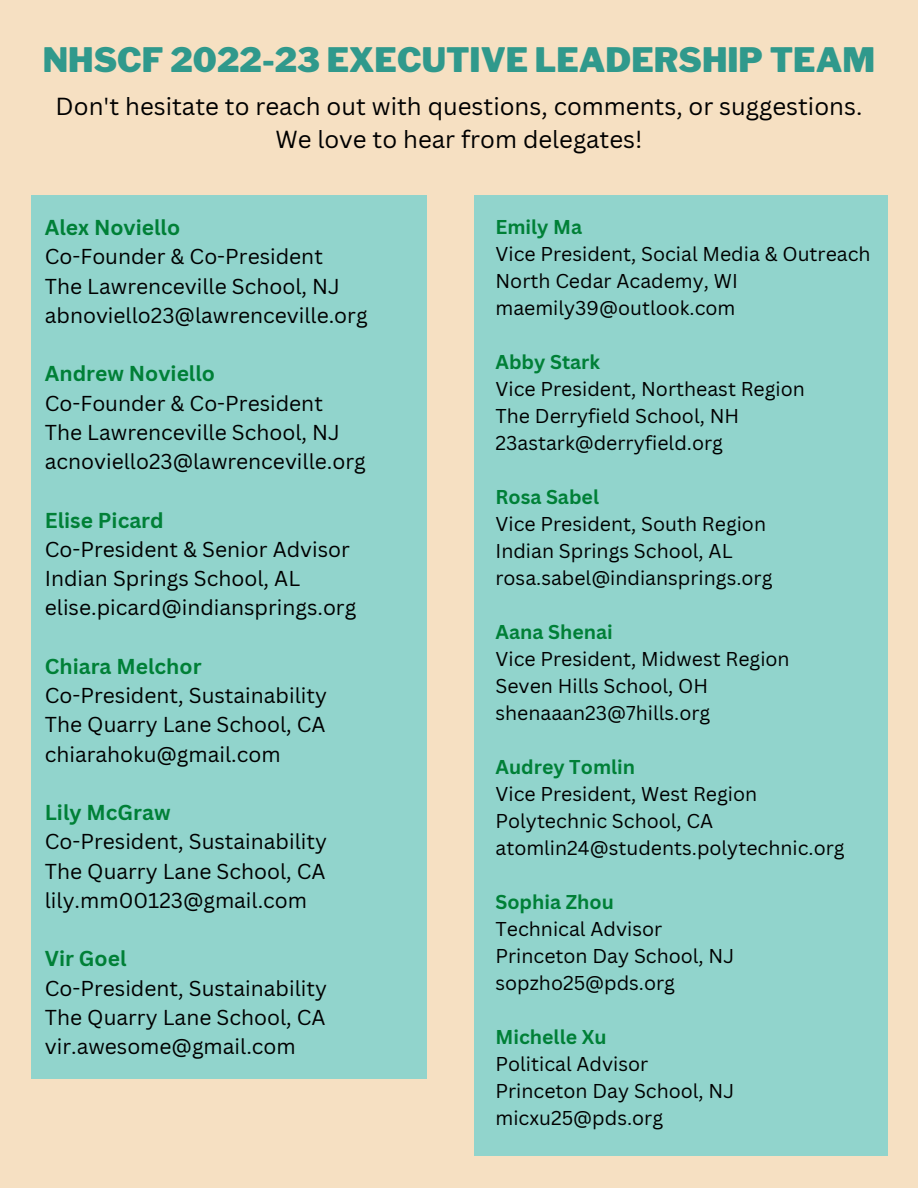
<style>
.page{position:relative;width:918px;height:1188px;background:#f6e0c2}
.page>*{position:absolute;margin:0;border:0;box-sizing:border-box;transform-origin:0 0}
.t1{font:900 33.45px "Libre Franklin";color:#30998c}
.t2{font:24px/32.7px "Canva Sans";color:#000;text-align:center}
.t3{font:21px/29.2px "Canva Sans";color:#000}
.t4{font:700 21px "Canva Sans";color:#008037}
.t5{font:19.5px/27px "Canva Sans";color:#000}
.t6{font:700 19.5px "Canva Sans";color:#008037}
</style>
<div class="page">
<div style="left:31px;top:196px;width:396px;height:883px;background:#91d4cc"></div>
<div style="left:474px;top:196px;width:414px;height:960px;background:#91d4cc"></div>
<h1 class="t1" style="left:43px;top:40px;width:834px">NHSCF 2022-23 EXECUTIVE LEADERSHIP TEAM</h1>
<p class="t2" style="left:56px;top:90px;width:808px">Don't hesitate to reach out with questions, comments, or suggestions.<br>We love to hear from delegates!</p>
<p class="t4" style="left:45px;top:213px;width:137px">Alex Noviello</p>
<p class="t3" style="left:45px;top:242px;width:324px">Co-Founder &amp; Co-President<br>The Lawrenceville School, NJ abnoviello23@lawrenceville.org</p>
<p class="t4" style="left:45px;top:359px;width:172px">Andrew Noviello</p>
<p class="t3" style="left:45px;top:388px;width:322px">Co-Founder &amp; Co-President<br>The Lawrenceville School, NJ acnoviello23@lawrenceville.org</p>
<p class="t4" style="left:45px;top:505px;width:120px">Elise Picard</p>
<p class="t3" style="left:45px;top:534px;width:313px">Co-President &amp; Senior Advisor<br>Indian Springs School, AL elise.picard@indiansprings.org</p>
<p class="t4" style="left:45px;top:652px;width:158px">Chiara Melchor</p>
<p class="t3" style="left:45px;top:680px;width:284px;text-align:justify">Co-President, Sustainability The Quarry Lane School, CA chiarahoku@gmail.com</p>
<p class="t4" style="left:45px;top:798px;width:127px">Lily McGraw</p>
<p class="t3" style="left:45px;top:827px;width:284px;text-align:justify">Co-President, Sustainability The Quarry Lane School, CA lily.mm00123@gmail.com</p>
<p class="t4" style="left:45px;top:944px;width:83px">Vir Goel</p>
<p class="t3" style="left:45px;top:973px;width:284px;text-align:justify">Co-President, Sustainability The Quarry Lane School, CA vir.awesome@gmail.com</p>
<p class="t6" style="left:495px;top:213px;width:88px">Emily Ma</p>
<p class="t5" style="left:495px;top:240px;width:377px">Vice President, Social Media &amp; Outreach<br>North Cedar Academy, WI maemily39@outlook.com</p>
<p class="t6" style="left:495px;top:348px;width:106px">Abby Stark</p>
<p class="t5" style="left:495px;top:375px;width:311px">Vice President, Northeast Region<br>The Derryfield School, NH<br>23astark@derryfield.org</p>
<p class="t6" style="left:495px;top:483px;width:105px">Rosa Sabel</p>
<p class="t5" style="left:495px;top:510px;width:278px">Vice President, South Region<br>Indian Springs School, AL rosa.sabel@indiansprings.org</p>
<p class="t6" style="left:495px;top:618px;width:119px">Aana Shenai</p>
<p class="t5" style="left:495px;top:645px;width:296px">Vice President, Midwest Region<br>Seven Hills School, OH shenaaan23@7hills.org</p>
<p class="t6" style="left:495px;top:753px;width:141px">Audrey Tomlin</p>
<p class="t5" style="left:495px;top:780px;width:351px">Vice President, West Region<br>Polytechnic School, CA atomlin24@students.polytechnic.org</p>
<p class="t6" style="left:495px;top:888px;width:120px">Sophia Zhou</p>
<p class="t5" style="left:495px;top:915px;width:240px">Technical Advisor<br>Princeton Day School, NJ sopzho25@pds.org</p>
<p class="t6" style="left:495px;top:1023px;width:113px">Michelle Xu</p>
<p class="t5" style="left:495px;top:1050px;width:240px">Political Advisor<br>Princeton Day School, NJ micxu25@pds.org</p>
</div>
